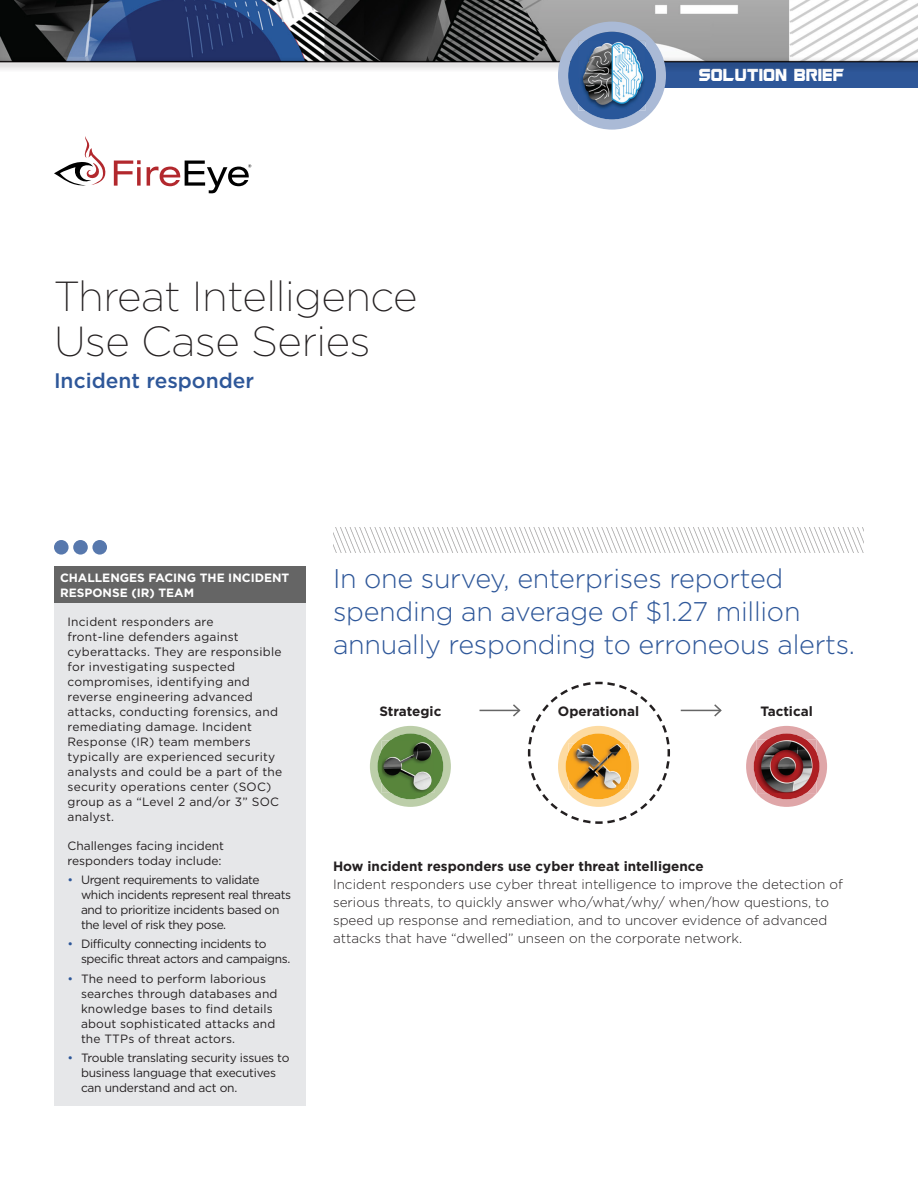
<style>
.page{position:relative;width:918px;height:1188px;background:#fff}
.page>*{position:absolute;margin:0;border:0;box-sizing:border-box;transform-origin:0 0}
.t1{font:200 42px/45px "Gotham";letter-spacing:-.01em;color:#231f20}
.t2{font:300 27px/33px "Gotham";letter-spacing:-.01em;color:#2e5799}
.t3{font:500 21px "Gotham";color:#2e5799}
.Body_Text_9_12{font:300 13.5px/18px "Gotham";color:#231f20}
.Subhead_Level_1{font:700 13.5px "Gotham";color:#231f20}
.t4{font:12.15px "Guardians";color:#fff}
.Sidebar__bullet_poin{font:12px/15px "Gotham";letter-spacing:.01em;color:#231f20}
.Sidebar__bullet_poin-2{font:12px/15px "Gotham";letter-spacing:-.03em;color:#231f20}
.Sidebar__bullet_poin-3{font:12px/15px "Gotham";letter-spacing:-.02em;color:#231f20}
.t5{font:700 12px/15px "Gotham";color:#fff}
.s1{color:#2e5799}
</style>
<div class="page">
<div style="left:627px;top:62px;width:291px;height:26px;background:#2e5799"></div>
<div style="left:54px;top:566px;width:252px;height:37px;background:#656565"></div>
<div style="left:54px;top:603px;width:252px;height:502px;background:#e6e7e9"></div>
<img style="left:0;top:0;width:918px;height:57px">
<div style="left:0;top:57px;width:918px;height:16px;background:#231f20;opacity:.75"></div>
<hr style="left:0;top:61px;width:918px;height:1px;background:#231f20">
<svg style="left:114px;top:160px;width:27px;height:26px"></svg>
<svg style="left:54px;top:136px;width:52px;height:50px"></svg>
<svg style="left:147px;top:161px;width:104px;height:32px"></svg>
<svg style="left:54px;top:540px;width:15px;height:15px"></svg>
<svg style="left:73px;top:540px;width:15px;height:15px"></svg>
<svg style="left:92px;top:540px;width:15px;height:15px"></svg>
<svg style="left:558px;top:22px;width:108px;height:108px"></svg>
<div style="left:568px;top:32px;width:88px;height:87px;background:#29579a;border-radius:50%"></div>
<img style="left:578px;top:41px;width:68px;height:69px">
<img style="left:333px;top:527px;width:531px;height:26px">
<svg style="left:370px;top:726px;width:81px;height:81px"></svg>
<div style="left:377px;top:733px;width:66px;height:66px;background:#57863b;border-radius:50%"></div>
<img style="left:382px;top:741px;width:52px;height:52px">
<svg style="left:746px;top:726px;width:81px;height:81px"></svg>
<div style="left:754px;top:733px;width:66px;height:66px;background:#ae1f23;border-radius:50%"></div>
<img style="left:757px;top:740px;width:60px;height:53px">
<hr style="left:480px;top:710px;width:39px;height:1px;background:#656565">
<hr style="left:681px;top:710px;width:40px;height:1px;background:#656565">
<svg style="left:713px;top:704px;width:9px;height:13px"></svg>
<svg style="left:511px;top:681px;width:159px;height:143px"></svg>
<p class="t1" style="left:54px;top:272px;width:365px">Threat Intelligence<br>Use Case Series</p>
<p class="t3" style="left:54px;top:367px;width:202px">Incident responder</p>
<p class="t4" style="left:699px;top:67px;width:147px">SOLUTION BRIEF</p>
<p class="t5" style="left:60px;top:570px;width:231px">CHALLENGES FACING THE INCIDENT<br>RESPONSE (IR) TEAM</p>
<p class="Sidebar__bullet_poin" style="left:68px;top:614px;width:216px">Incident responders are<br>front-line defenders against cyberattacks. They are responsible for investigating suspected compromises, identifying and reverse engineering advanced attacks, conducting forensics, and remediating damage. Incident<br>Response (IR) team members typically are experienced security analysts and could be a part of the security operations center (SOC) group as a “Level 2 and/or 3” SOC analyst.</p>
<p class="Sidebar__bullet_poin" style="left:68px;top:838px;width:158px">Challenges facing incident responders today include:</p>
<p class="Sidebar__bullet_poin-2" style="left:81px;top:872px;width:212px;text-indent:-14px"><span class="s1">•</span> Urgent requirements to validate which incidents represent real threats and to prioritize incidents based on the level of risk they pose.</p>
<p class="Sidebar__bullet_poin-2" style="left:81px;top:936px;width:211px;text-indent:-14px"><span class="s1">•</span> Difficulty connecting incidents to specific threat actors and campaigns.</p>
<p class="Sidebar__bullet_poin" style="left:81px;top:971px;width:198px;text-indent:-14px"><span class="s1">•</span> The need to perform laborious searches through databases and knowledge bases to find details about sophisticated attacks and the TTPs of threat actors.</p>
<p class="Sidebar__bullet_poin-3" style="left:81px;top:1050px;width:210px;text-indent:-14px"><span class="s1">•</span> Trouble translating security issues to business language that executives can understand and act on.</p>
<p class="t2" style="left:333px;top:561px;width:524px">In one survey, enterprises reported spending an average of $1.27 million annually responding to erroneous alerts.</p>
<p class="Subhead_Level_1" style="left:379px;top:702px;width:63px">Strategic</p>
<p class="Subhead_Level_1" style="left:558px;top:702px;width:83px">Operational</p>
<p class="Subhead_Level_1" style="left:760px;top:702px;width:54px">Tactical</p>
<p class="Subhead_Level_1" style="left:333px;top:857px;width:372px">How incident responders use cyber threat intelligence</p>
<p class="Body_Text_9_12" style="left:333px;top:874px;width:511px">Incident responders use cyber threat intelligence to improve the detection of serious threats, to quickly answer who/what/why/ when/how questions, to speed up response and remediation, and to uncover evidence of advanced attacks that have “dwelled” unseen on the corporate network.</p>
</div>
